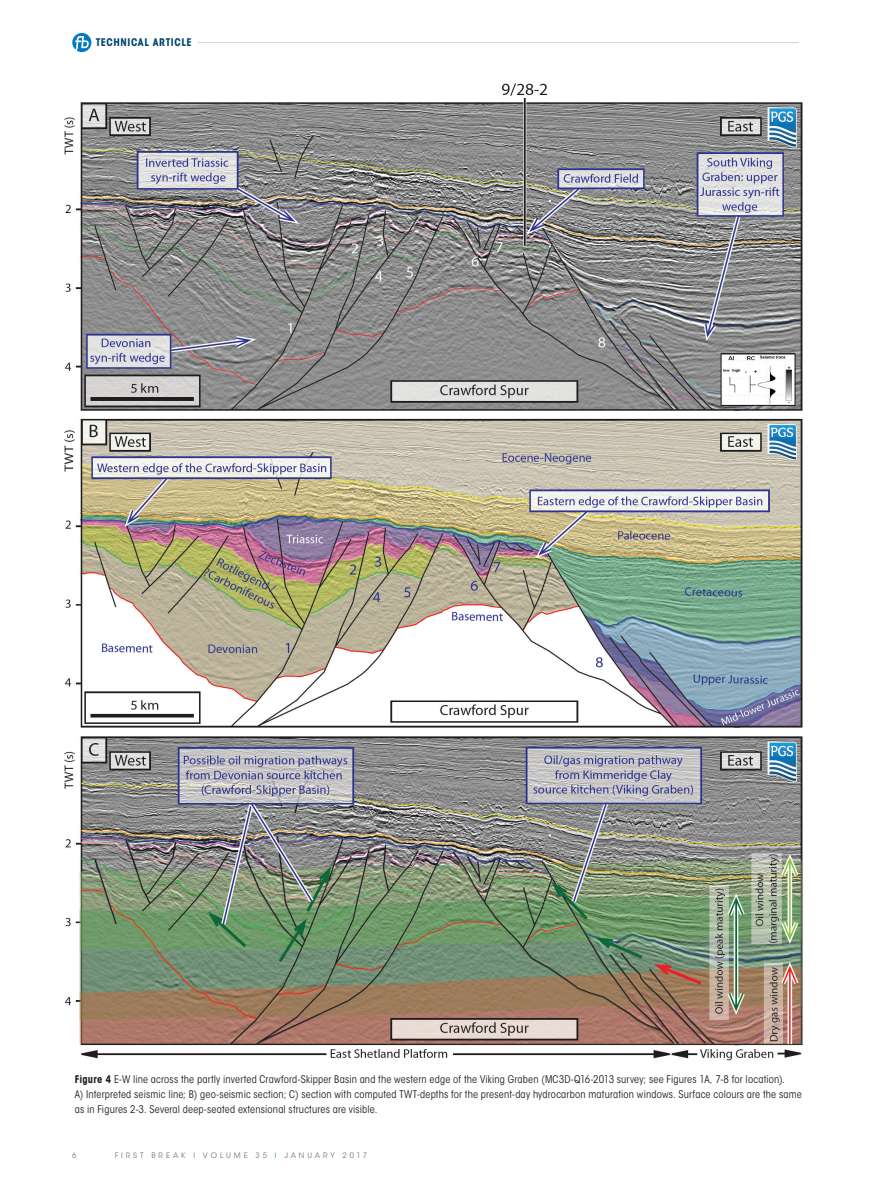
<style>
.page{position:relative;width:893px;height:1191px;background:#fff}
.page>*{position:absolute;margin:0;border:0;box-sizing:border-box;transform-origin:0 0}
.t1{font:condensed 10.5px/15px "ITC Avant Garde Std";letter-spacing:.015em;color:#231f20}
.t2{font:700 condensed 10.5px "ITC Avant Garde Std";letter-spacing:.055em;color:#004670}
.t3{font:7.5px "ITC Avant Garde Std";letter-spacing:.385em;color:#787a7d}
.s1{font-weight:700}
.s2{color:#1c8acb}
</style>
<div class="page">
<hr style="left:198px;top:42px;width:601px;height:1px;background:#d1d2d4">
<svg style="left:72px;top:33px;width:19px;height:19px"></svg>
<img style="left:64px;top:83px;width:739px;height:978px">
<p class="t2" style="left:96px;top:36px;width:98px">TECHNICAL ARTICLE</p>
<p class="t1" style="left:75px;top:1072px;width:728px"><span class="s1">Figure 4</span> E-W line across the partly inverted Crawford-Skipper Basin and the western edge of the Viking Graben (MC3D-Q16-2013 survey; see Figures 1A, 7-8 for location).<br>A) Interpreted seismic line; B) geo-seismic section; C) section with computed TWT-depths for the present-day hydrocarbon maturation windows. Surface colours are the same as in Figures 2-3. Several deep-seated extensional structures are visible.</p>
<p class="t3" style="left:72px;top:1151px;width:6px">6</p>
<p class="t3" style="left:115px;top:1151px;width:254px">FIRST BREAK I VOLUME 35 <span class="s2">I</span> JANUARY 2017</p>
</div>
